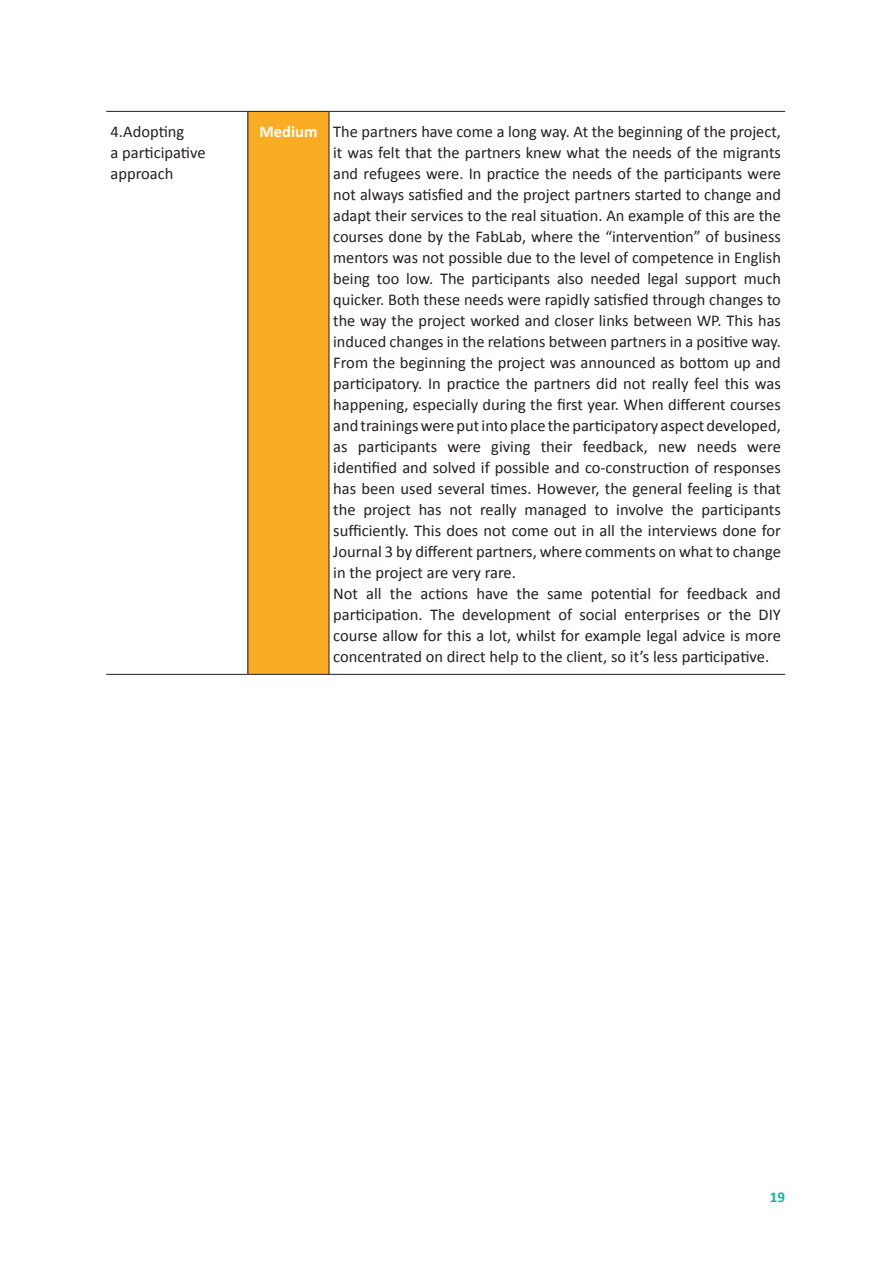
<style>
.page{position:relative;width:893px;height:1263px;background:#fff}
.page>*{position:absolute;margin:0;border:0;box-sizing:border-box;transform-origin:0 0}
.TableText{font:16.5px/21px "Calibri";color:#231f20;text-align:justify}
.Table_middle_column{font:700 16.5px "Calibri";color:#fff}
.t1{font:700 15px "Calibri";color:#09b89d}
</style>
<div class="page">
<div style="left:248px;top:111px;width:81px;height:563px;background:#faac25"></div>
<hr style="left:106px;top:111px;width:142px;height:1px;background:#231f20">
<hr style="left:248px;top:111px;width:81px;height:1px;background:#231f20">
<hr style="left:329px;top:111px;width:456px;height:1px;background:#231f20">
<hr style="left:329px;top:112px;width:1px;height:562px;background:#231f20">
<hr style="left:106px;top:674px;width:142px;height:1px;background:#231f20">
<hr style="left:248px;top:674px;width:81px;height:1px;background:#231f20">
<hr style="left:329px;top:674px;width:456px;height:1px;background:#231f20">
<hr style="left:248px;top:112px;width:1px;height:562px;background:#231f20">
<p class="TableText" style="left:111px;top:121px;width:97px;text-align:left">4.Adopting<br>a participative approach</p>
<p class="Table_middle_column" style="left:259px;top:119px;width:59px">Medium</p>
<p class="TableText" style="left:333px;top:121px;width:449px">The partners have come a long way. At the beginning of the project, it was felt that the partners knew what the needs of the migrants and refugees were. In practice the needs of the participants were not always satisfied and the project partners started to change and adapt their services to the real situation. An example of this are the courses done by the FabLab, where the “intervention” of business mentors was not possible due to the level of competence in English being too low. The participants also needed legal support much quicker. Both these needs were rapidly satisfied through changes to the way the project worked and closer links between WP. This has induced changes in the relations between partners in a positive way.</p>
<p class="TableText" style="left:333px;top:352px;width:449px">From the beginning the project was announced as bottom up and participatory. In practice the partners did not really feel this was happening, especially during the first year. When different courses andtrainingswereputintoplace theparticipatory aspectdeveloped, as participants were giving their feedback, new needs were identified and solved if possible and co-construction of responses has been used several times. However, the general feeling is that the project has not really managed to involve the participants sufficiently. This does not come out in all the interviews done for Journal 3 by different partners, where comments on what to change in the project are very rare.</p>
<p class="TableText" style="left:333px;top:583px;width:449px">Not all the actions have the same potential for feedback and participation. The development of social enterprises or the DIY course allow for this a lot, whilst for example legal advice is more concentrated on direct help to the client, so it’s less participative.</p>
<p class="t1" style="left:770px;top:1186px;width:17px">19</p>
</div>
